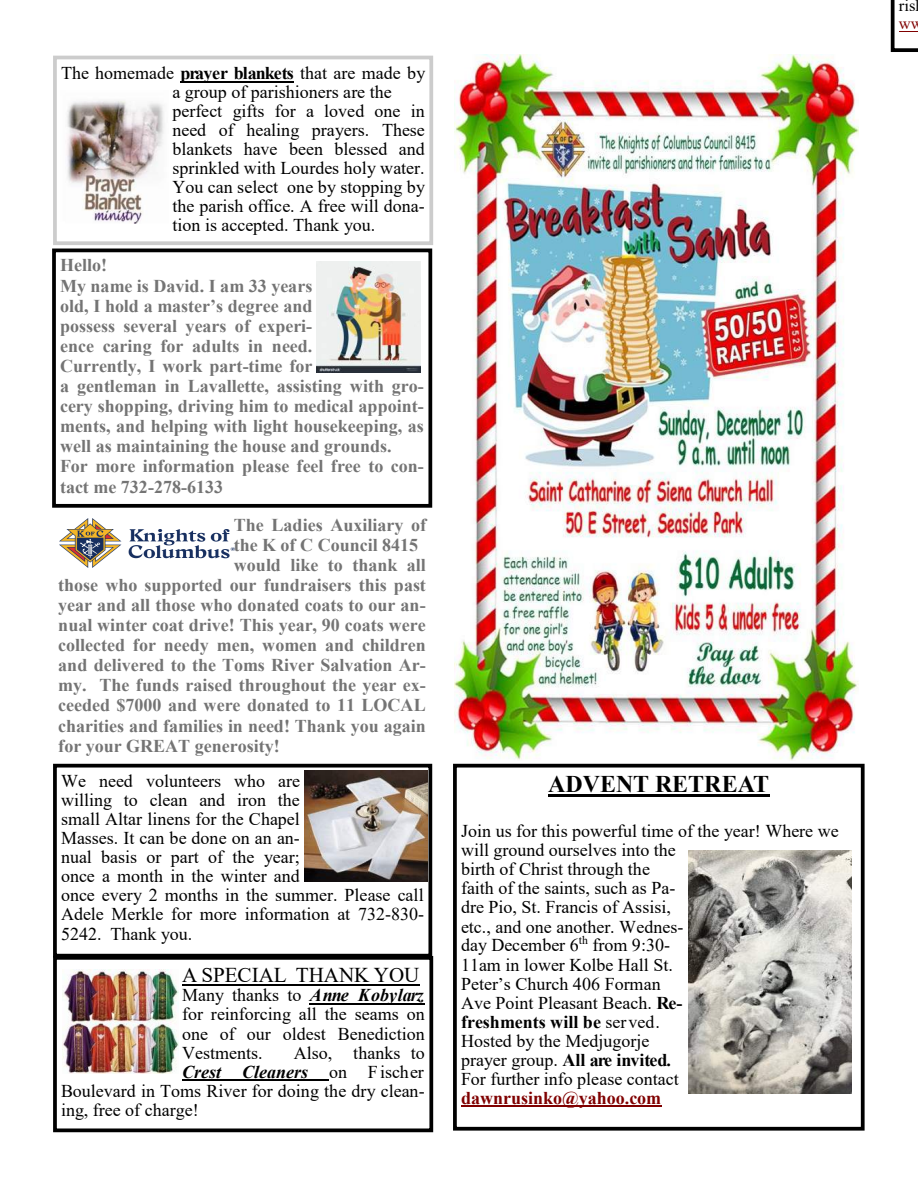
<style>
.page{position:relative;width:918px;height:1188px;background:#fff}
.page>*{position:absolute;margin:0;border:0;box-sizing:border-box;transform-origin:0 0}
.t1{font:700 24px "Times New Roman";color:#000}
.t2{font:21px "Times New Roman";letter-spacing:-.005em;color:#000}
.t3{font:18px/19px "Times New Roman";color:#000}
.t4{font:700 18px/20.1px "Times New Roman";color:#747474}
.t5{font:italic 700 18px "Times New Roman";color:#000}
.t6{font:16.5px/18.6px "Times New Roman";color:#000}
.s1{font-weight:700}
.s2{font-weight:700;color:#800000}
.s3{font-weight:700;font-style:italic}
.s4{font-weight:400;font-style:normal}
.s5{color:#800000}
</style>
<div class="page">
<div style="left:53px;top:56px;width:380px;height:189px;border:4px solid #ccc"></div>
<hr style="left:180px;top:81px;width:114px;height:1px;background:#000">
<img style="left:67px;top:100px;width:97px;height:123px">
<svg style="left:891px;top:0;width:27px;height:52px"></svg>
<img style="left:59px;top:519px;width:175px;height:49px">
<div style="left:52px;top:249px;width:380px;height:259px;border:4px solid #000"></div>
<img style="left:317px;top:261px;width:104px;height:111px">
<div style="left:53px;top:764px;width:379px;height:194px;border:4px solid #000"></div>
<div style="left:453px;top:764px;width:412px;height:367px;border:4px solid #000"></div>
<hr style="left:548px;top:794px;width:221px;height:2px;background:#000">
<hr style="left:461px;top:1106px;width:200px;height:1px;background:#800000">
<img style="left:305px;top:770px;width:123px;height:112px">
<img style="left:689px;top:850px;width:162px;height:244px">
<div style="left:53px;top:956px;width:380px;height:176px;border:4px solid #000"></div>
<hr style="left:182px;top:984px;width:237px;height:1px;background:#000">
<hr style="left:310px;top:1003px;width:115px;height:2px;background:#000">
<hr style="left:182px;top:1079px;width:147px;height:2px;background:#000">
<img style="left:63px;top:969px;width:115px;height:104px">
<img style="left:455px;top:54px;width:404px;height:706px">
<p class="t3" style="left:172px;top:63px;width:254px;text-indent:-111px">The homemade <span class="s1">prayer blankets</span> that are made by a group of parishioners are the</p>
<p class="t3" style="left:172px;top:101px;width:254px;text-align:justify">perfect gifts for a loved one in need of healing prayers. These blankets have been blessed and sprinkled with Lourdes holy water.<br>You can select one by stopping by the parish office. A free will dona&shy;tion is accepted. Thank you.</p>
<p class="t4" style="left:60px;top:255px;width:48px">Hello!</p>
<p class="t4" style="left:60px;top:276px;width:365px">My name is David. I am 33 years<br>old, I hold a master’s degree and<br>possess several years of experi-<br>ence caring for adults in need.<br>Currently, I work part-time for<br>a gentleman in Lavallette, assisting with gro&shy;cery shopping, driving him to medical appoint&shy;ments, and helping with light housekeeping, as well as maintaining the house and grounds.</p>
<p class="t4" style="left:60px;top:456px;width:365px">For more information please feel free to con&shy;tact me 732-278-6133</p>
<p class="t4" style="left:234px;top:515px;width:194px">The Ladies Auxiliary of the K of C Council 8415</p>
<p class="t4" style="left:58px;top:555px;width:369px;text-align:justify;text-indent:176px">would like to thank all those who supported our fundraisers this past year and all those who donated coats to our an&shy;nual winter coat drive! This year, 90 coats were collected for needy men, women and children and delivered to the Toms River Salvation Ar&shy;my. The funds raised throughout the year ex&shy;ceeded $7000 and were donated to 11 LOCAL charities and families in need! Thank you again for your GREAT generosity!</p>
<p class="t3" style="left:61px;top:772px;width:365px">We need volunteers who are<br>willing to clean and iron the<br>small Altar linens for the Chapel<br>Masses. It can be done on an an-<br>nual basis or part of the year;<br>once a month in the winter and<br>once every 2 months in the summer. Please call<br>Adele Merkle for more information at 732-830-<br>5242. Thank you.</p>
<p class="t1" style="left:548px;top:770px;width:222px">ADVENT RETREAT</p>
<p class="t3" style="left:461px;top:822px;width:379px">Join us for this powerful time of the year! Where we will ground ourselves into the<br>birth of Christ through the<br>faith of the saints, such as Pa-<br>dre Pio, St. Francis of Assisi,<br>etc., and one another. Wednes-<br>day December 6<sup>th</sup> from 9:30-<br>11am in lower Kolbe Hall St.<br>Peter’s Church 406 Forman<br>Ave Point Pleasant Beach. <span class="s1">Re-<br>freshments will be</span> served.<br>Hosted by the Medjugorje<br>prayer group. <span class="s1">All are invited.<br></span>For further info please contact <span class="s2">dawnrusinko@yahoo.com</span></p>
<p class="t2" style="left:182px;top:963px;width:239px">A SPECIAL THANK YOU</p>
<p class="t3" style="left:182px;top:986px;width:244px;text-align:justify">Many thanks to <span class="s3">Anne Kobylarz </span>for reinforcing all the seams on one of our oldest Benediction Vestments.</p>
<p class="t3" style="left:294px;top:1043px;width:132px">Also, thanks to</p>
<p class="t5" style="left:182px;top:1062px;width:243px">Crest Cleaners <span class="s4">on Fischer</span></p>
<p class="t3" style="left:61px;top:1081px;width:365px">Boulevard in Toms River for doing the dry clean-</p>
<p class="t3" style="left:61px;top:1100px;width:139px">ing, free of charge!</p>
<p class="t6" style="left:899px;top:-4px;width:25px">ris <span class="s5">ww</span></p>
</div>
